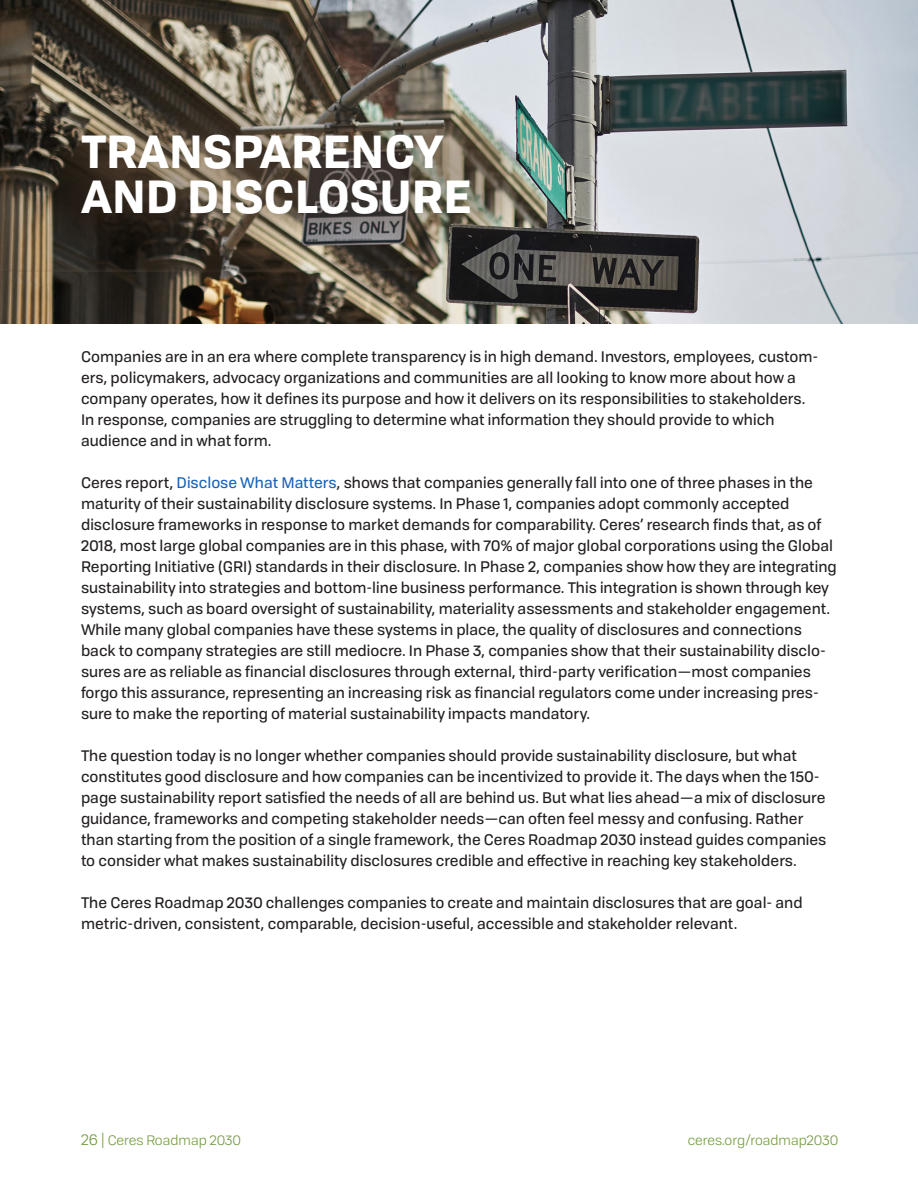
<style>
.page{position:relative;width:918px;height:1188px;background:#fff}
.page>*{position:absolute;margin:0;border:0;box-sizing:border-box;transform-origin:0 0}
.t1{font:700 45px/45px "Tofino Personal";color:#fff}
.t2{font:15px/21px "Tofino Personal";color:#231f20}
.t3{font:13.5px "Tofino Personal";color:#73993e}
.s1{color:#1a64b9}
.s2{font-size:15px}
</style>
<div class="page">
<img style="left:0;top:0;width:918px;height:324px">
<p class="t1" style="left:81px;top:125px;width:392px">TRANSPARENCY<br>AND DISCLOSURE</p>
<p class="t2" style="left:81px;top:345px;width:739px">Companies are in an era where complete transparency is in high demand. Investors, employees, custom&shy;ers, policymakers, advocacy organizations and communities are all looking to know more about how a company operates, how it defines its purpose and how it delivers on its responsibilities to stakeholders.<br>In response, companies are struggling to determine what information they should provide to which audience and in what form.</p>
<p class="t2" style="left:81px;top:471px;width:757px">Ceres report, <span class="s1">Disclose What Matters</span>, shows that companies generally fall into one of three phases in the maturity of their sustainability disclosure systems. In Phase 1, companies adopt commonly accepted disclosure frameworks in response to market demands for comparability. Ceres’ research finds that, as of 2018, most large global companies are in this phase, with 70% of major global corporations using the Global Reporting Initiative (GRI) standards in their disclosure. In Phase 2, companies show how they are integrating sustainability into strategies and bottom-line business performance. This integration is shown through key systems, such as board oversight of sustainability, materiality assessments and stakeholder engagement.<br>While many global companies have these systems in place, the quality of disclosures and connections back to company strategies are still mediocre. In Phase 3, companies show that their sustainability disclo&shy;sures are as reliable as financial disclosures through external, third-party verification—most companies forgo this assurance, representing an increasing risk as financial regulators come under increasing pres&shy;sure to make the reporting of material sustainability impacts mandatory.</p>
<p class="t2" style="left:81px;top:744px;width:747px">The question today is no longer whether companies should provide sustainability disclosure, but what constitutes good disclosure and how companies can be incentivized to provide it. The days when the 150- page sustainability report satisfied the needs of all are behind us. But what lies ahead—a mix of disclosure guidance, frameworks and competing stakeholder needs—can often feel messy and confusing. Rather than starting from the position of a single framework, the Ceres Roadmap 2030 instead guides companies to consider what makes sustainability disclosures credible and effective in reaching key stakeholders.</p>
<p class="t2" style="left:81px;top:891px;width:723px">The Ceres Roadmap 2030 challenges companies to create and maintain disclosures that are goal- and metric-driven, consistent, comparable, decision-useful, accessible and stakeholder relevant.</p>
<p class="t3" style="left:81px;top:1131px;width:162px"><span class="s2">26 |</span> Ceres Roadmap 2030</p>
<p class="t3" style="left:688px;top:1131px;width:152px">ceres.org/roadmap2030</p>
</div>
